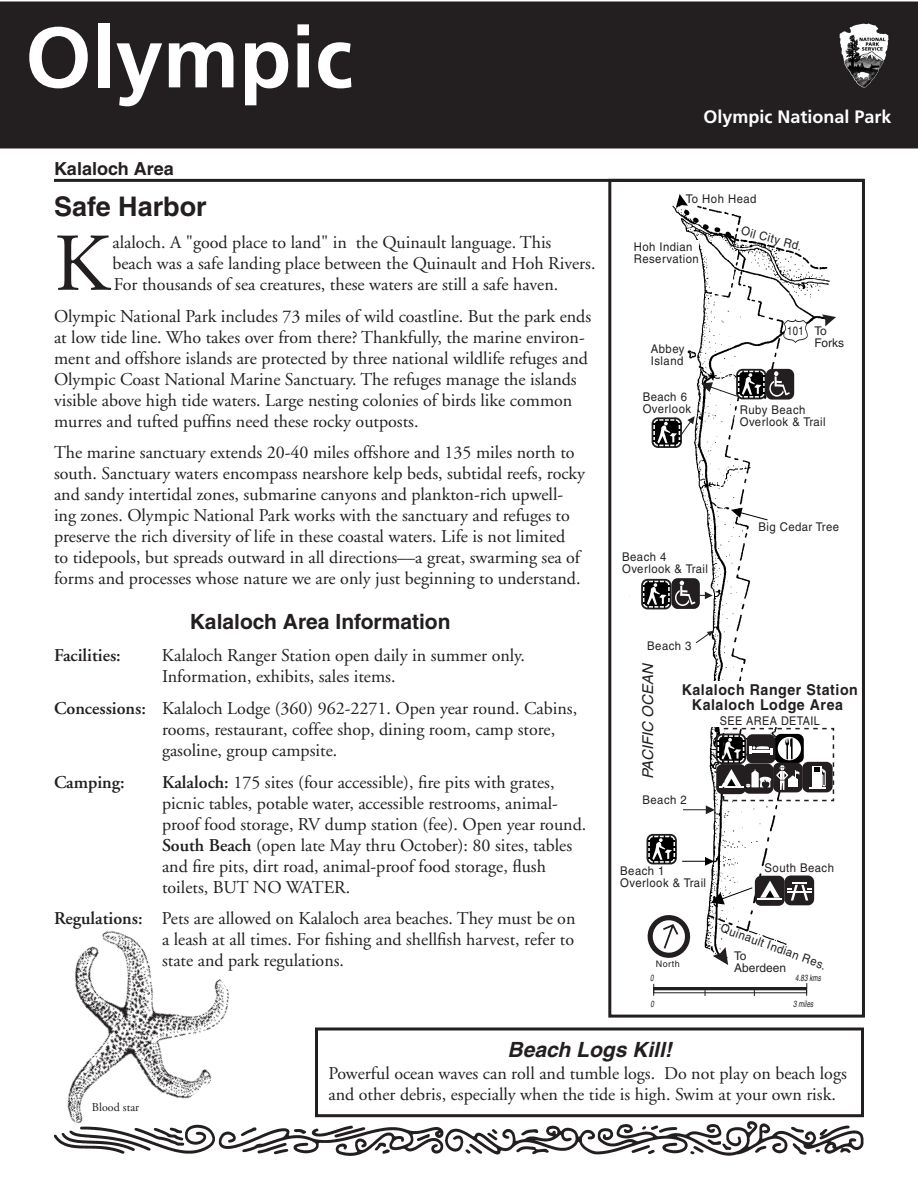
<style>
.page{position:relative;width:918px;height:1188px;background:#fff}
.page>*{position:absolute;margin:0;border:0;box-sizing:border-box;transform-origin:0 0}
.t1{font:700 85.5px "Frutiger";color:#fff}
.Body_text{font:81.9px "Adobe Garamond";color:#231f20}
.Body_text-2{font:700 27px "Helvetica";color:#231f20}
.Body_text-3{font:700 21px "Helvetica";color:#231f20}
.Body_text-4{font:italic 700 21px "Helvetica";color:#231f20}
.Body_text-5{font:18px/21px "Adobe Garamond";color:#231f20}
.Body_text-6{font:600 18px "Adobe Garamond";color:#231f20}
.t2{font:700 18px "Frutiger";color:#fff}
.Body_text-7{font:700 18px "Helvetica";color:#231f20}
.t3{font:700 15px/15px "Helvetica";letter-spacing:.04em;color:#231f20;text-align:center;scale:.94 1}
.t4{font:italic 14.85px "Helvetica";color:#231f20}
.t5{font:12px/12px "Helvetica";letter-spacing:.04em;color:#231f20;scale:.94 1}
.t6{font:12px "Helvetica";letter-spacing:.04em;color:#231f20;scale:.9 1}
.t7{font:12px/12px "Helvetica";letter-spacing:.005em;color:#231f20}
.Body_text-8{font:12px "Adobe Garamond";color:#231f20}
.t8{font:12px/12px "Helvetica";letter-spacing:.04em;color:#231f20}
.t9{font:12px "Helvetica";letter-spacing:.04em;color:#231f20;scale:.79 1}
.t10{font:italic 9px "Helvetica";letter-spacing:.005em;color:#231f20;scale:.7 1}
.t11{font:9px "Helvetica";letter-spacing:.05em;color:#231f20}
.s1{font-weight:600}
</style>
<div class="page">
<img style="left:67px;top:931px;width:162px;height:190px">
<img style="left:54px;top:1121px;width:809px;height:35px">
<div style="left:315px;top:1028px;width:549px;height:89px;border:3px solid #231f20"></div>
<img style="left:591px;top:178px;width:253px;height:818px">
<svg style="left:822px;top:314px;width:14px;height:12px"></svg>
<svg style="left:713px;top:947px;width:15px;height:18px"></svg>
<div style="left:766px;top:369px;width:28px;height:31px;background:#231f20;border-radius:6px"></div>
<div style="left:775px;top:734px;width:28px;height:28px;background:#787878;border-radius:6px"></div>
<div style="left:775px;top:734px;width:29px;height:29px;background:#000;border-radius:6px"></div>
<svg style="left:778px;top:737px;width:23px;height:23px"></svg>
<svg style="left:641px;top:579px;width:30px;height:30px"></svg>
<div style="left:716px;top:734px;width:30px;height:30px;background:#231f20;border-radius:6px"></div>
<div style="left:785px;top:876px;width:29px;height:29px;background:#231f20;border-radius:6px"></div>
<svg style="left:787px;top:882px;width:25px;height:18px"></svg>
<svg style="left:782px;top:319px;width:27px;height:24px"></svg>
<svg style="left:747px;top:734px;width:28px;height:29px"></svg>
<div style="left:743px;top:763px;width:30px;height:31px;background:#231f20;border-radius:6px"></div>
<div style="left:773px;top:763px;width:30px;height:29px;background:#231f20;border-radius:6px"></div>
<div style="left:802px;top:762px;width:31px;height:30px;background:#231f20;border-radius:6px"></div>
<div style="left:812px;top:766px;width:9px;height:21px;background:#fff"></div>
<svg style="left:809px;top:767px;width:17px;height:22px"></svg>
<div style="left:709px;top:681px;width:166px;height:46px;background:#fff"></div>
<div style="left:716px;top:764px;width:30px;height:30px;background:#231f20;border-radius:6px"></div>
<svg style="left:717px;top:735px;width:82px;height:55px"></svg>
<div style="left:755px;top:876px;width:30px;height:30px;background:#231f20;border-radius:6px"></div>
<hr style="left:758px;top:898px;width:24px;height:2px;background:#fff">
<svg style="left:760px;top:881px;width:20px;height:17px"></svg>
<svg style="left:652px;top:417px;width:30px;height:31px"></svg>
<div style="left:736px;top:369px;width:30px;height:30px;background:#231f20;border-radius:6px"></div>
<svg style="left:731px;top:508px;width:37px;height:13px"></svg>
<svg style="left:682px;top:857px;width:32px;height:9px"></svg>
<svg style="left:711px;top:887px;width:42px;height:18px"></svg>
<svg style="left:647px;top:834px;width:30px;height:30px"></svg>
<svg style="left:648px;top:835px;width:28px;height:28px"></svg>
<svg style="left:683px;top:805px;width:32px;height:9px"></svg>
<svg style="left:695px;top:631px;width:18px;height:13px"></svg>
<div style="left:672px;top:578px;width:28px;height:31px;background:#231f20;border-radius:6px"></div>
<svg style="left:643px;top:580px;width:70px;height:28px"></svg>
<svg style="left:653px;top:416px;width:42px;height:31px"></svg>
<div style="left:737px;top:403px;width:91px;height:24px;background:#fff"></div>
<svg style="left:701px;top:370px;width:89px;height:28px"></svg>
<div style="left:632px;top:241px;width:67px;height:24px;background:#fff"></div>
<svg style="left:674px;top:194px;width:61px;height:47px"></svg>
<div style="left:723px;top:728px;width:111px;height:73px;border:1px dashed #231f20"></div>
<div style="left:608px;top:179px;width:257px;height:839px;border:3px solid #231f20"></div>
<hr style="left:54px;top:179px;width:810px;height:3px;background:#231f20">
<div style="left:1px;top:2px;width:916px;height:146px;background:#231f20"></div>
<img style="left:840px;top:23px;width:49px;height:63px">
<p class="t1" style="left:25px;top:7px;width:329px">Olympic</p>
<p class="Body_text-7" style="left:54px;top:158px;width:121px">Kalaloch Area</p>
<p class="Body_text-2" style="left:54px;top:190px;width:154px">Safe Harbor</p>
<p class="Body_text-5" style="left:112px;top:232px;width:440px">alaloch. A "good place to land" in the Quinault language. This</p>
<p class="Body_text" style="left:54px;top:220px;width:57px">K</p>
<p class="Body_text-5" style="left:112px;top:253px;width:485px">beach was a safe landing place between the Quinault and Hoh Rivers.</p>
<p class="Body_text-5" style="left:114px;top:274px;width:446px">For thousands of sea creatures, these waters are still a safe haven.</p>
<p class="Body_text-5" style="left:54px;top:306px;width:539px">Olympic National Park includes 73 miles of wild coastline. But the park ends at low tide line. Who takes over from there? Thankfully, the marine environ&shy;ment and offshore islands are protected by three national wildlife refuges and Olympic Coast National Marine Sanctuary. The refuges manage the islands visible above high tide waters. Large nesting colonies of birds like common murres and tufted puffins need these rocky outposts.</p>
<p class="Body_text-5" style="left:54px;top:443px;width:533px">The marine sanctuary extends 20-40 miles offshore and 135 miles north to south. Sanctuary waters encompass nearshore kelp beds, subtidal reefs, rocky and sandy intertidal zones, submarine canyons and plankton-rich upwell&shy;ing zones. Olympic National Park works with the sanctuary and refuges to preserve the rich diversity of life in these coastal waters. Life is not limited<br>to tidepools, but spreads outward in all directions––a great, swarming sea of forms and processes whose nature we are only just beginning to understand.</p>
<p class="Body_text-3" style="left:190px;top:609px;width:262px">Kalaloch Area Information</p>
<p class="Body_text-6" style="left:54px;top:645px;width:68px">Facilities:</p>
<p class="Body_text-5" style="left:162px;top:645px;width:365px">Kalaloch Ranger Station open daily in summer only.<br>Information, exhibits, sales items.</p>
<p class="Body_text-5" style="left:162px;top:698px;width:417px;text-indent:-108px"><span class="s1">Concessions:</span> Kalaloch Lodge (360) 962-2271. Open year round. Cabins, rooms, restaurant, coffee shop, dining room, camp store, gasoline, group campsite.</p>
<p class="Body_text-6" style="left:54px;top:772px;width:72px">Camping:</p>
<p class="Body_text-5" style="left:162px;top:772px;width:426px"><span class="s1">Kalaloch:</span> 175 sites (four accessible), fire pits with grates, picnic tables, potable water, accessible restrooms, animal&shy;proof food storage, RV dump station (fee). Open year round.<br><span class="s1">South Beach</span> (open late May thru October): 80 sites, tables and fire pits, dirt road, animal-proof food storage, flush toilets, BUT NO WATER.</p>
<p class="Body_text-5" style="left:162px;top:909px;width:415px;text-align:justify;text-indent:-108px"><span class="s1">Regulations:</span> Pets are allowed on Kalaloch area beaches. They must be on a leash at all times. For fishing and shellfish harvest, refer to state and park regulations.</p>
<p class="t2" style="left:704px;top:107px;width:190px">Olympic National Park</p>
<p class="t5" style="left:686px;top:192px;width:77px">To Hoh Head</p>
<p class="t5" style="left:634px;top:241px;width:71px">Hoh Indian<br>Reservation</p>
<p class="t5" style="left:651px;top:342px;width:37px">Abbey<br>Island</p>
<p class="t5" style="left:643px;top:391px;width:53px">Beach 6<br>Overlook</p>
<p class="t5" style="left:743px;top:225px;width:68px;rotate:15deg">Oil City Rd.</p>
<p class="t9" style="left:787px;top:324px;width:23px">101</p>
<p class="t8" style="left:814px;top:324px;width:31px">To<br>Forks</p>
<p class="t5" style="left:740px;top:404px;width:93px">Ruby Beach<br>Overlook &amp; Trail</p>
<p class="t5" style="left:622px;top:551px;width:93px">Beach 4<br>Overlook &amp; Trail</p>
<p class="t5" style="left:647px;top:640px;width:49px">Beach 3</p>
<p class="t5" style="left:758px;top:521px;width:87px">Big Cedar Tree</p>
<p class="t4" style="left:639px;top:779px;width:118px;rotate:-90deg">PACIFIC OCEAN</p>
<p class="t3" style="left:682px;top:682px;width:189px">Kalaloch Ranger Station<br>Kalaloch Lodge Area</p>
<p class="t6" style="left:720px;top:714px;width:113px">SEE AREA DETAIL</p>
<p class="t5" style="left:643px;top:794px;width:49px">Beach 2</p>
<p class="t5" style="left:620px;top:865px;width:49px">Beach 1</p>
<p class="t5" style="left:765px;top:861px;width:75px">South Beach</p>
<p class="t5" style="left:620px;top:877px;width:93px">Overlook &amp; Trail</p>
<p class="t5" style="left:723px;top:922px;width:120px;rotate:20deg">Quinault Indian Res.</p>
<p class="t7" style="left:734px;top:950px;width:54px">To<br>Aberdeen</p>
<p class="t11" style="left:656px;top:959px;width:25px">North</p>
<p class="t10" style="left:650px;top:972px;width:7px">0</p>
<p class="t10" style="left:650px;top:999px;width:7px">0</p>
<p class="t10" style="left:793px;top:999px;width:30px">3 miles</p>
<p class="t10" style="left:795px;top:973px;width:38px">4.83 kms</p>
<p class="Body_text-8" style="left:92px;top:1101px;width:49px">Blood star</p>
<p class="Body_text-4" style="left:508px;top:1037px;width:166px">Beach Logs Kill!</p>
<p class="Body_text-5" style="left:328px;top:1063px;width:520px;line-height:21.6px">Powerful ocean waves can roll and tumble logs. Do not play on beach logs and other debris, especially when the tide is high. Swim at your own risk.</p>
</div>
